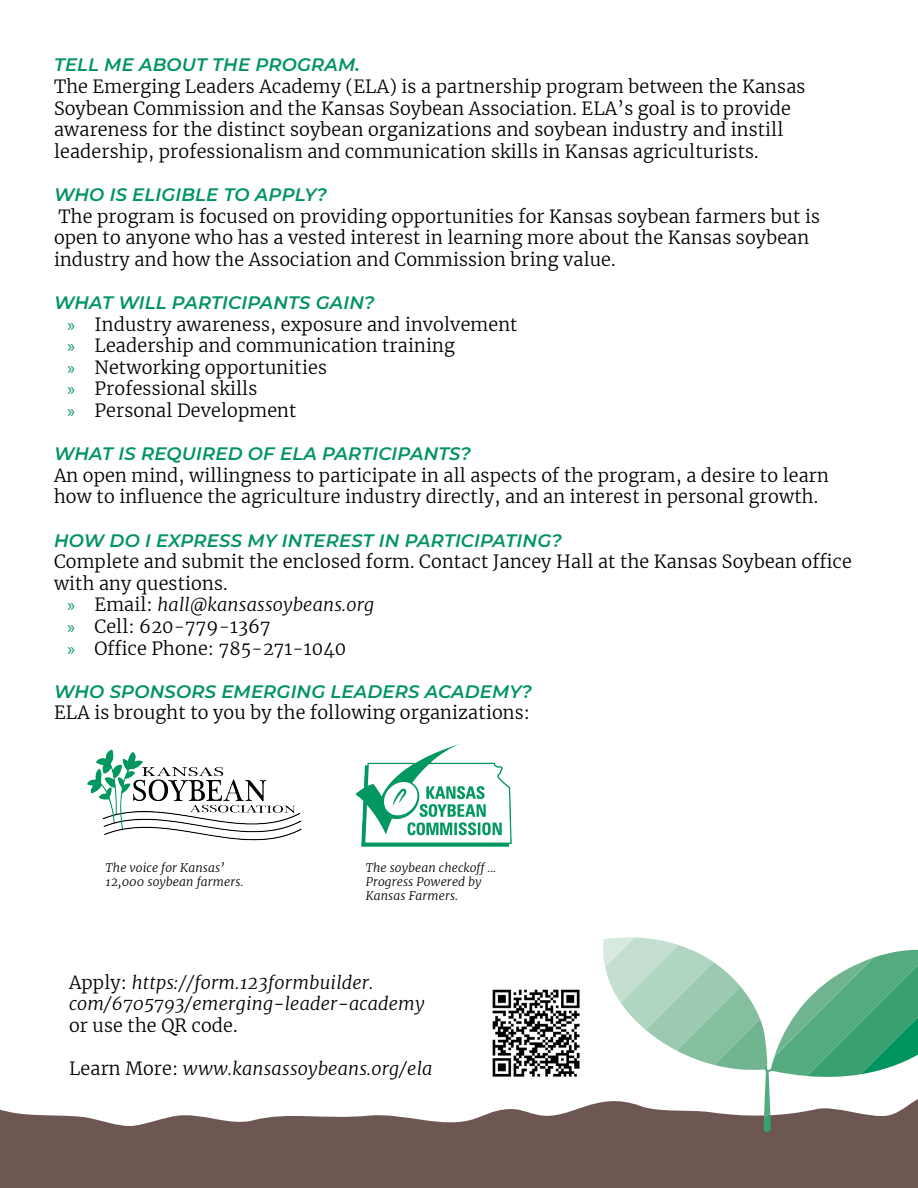
<style>
.page{position:relative;width:918px;height:1188px;background:#fff}
.page>*{position:absolute;margin:0;border:0;box-sizing:border-box;transform-origin:0 0}
.Body{font:300 18px/21.6px "Merriweather";letter-spacing:.01em;color:#000}
.Subtitle_3_for_FAQ{font:italic 600 18px "Montserrat";letter-spacing:.01em;color:#00945e}
.t1{font:italic 300 18px/21.6px "Merriweather";letter-spacing:.01em;color:#000}
.Phase_Description{font:italic 300 12px/14.4px "Merriweather";letter-spacing:.01em;color:#000}
.s1{font-family:"Myriad Pro";font-weight:400;color:#00945e}
.s2{font-family:"Myriad Pro";font-weight:400;font-style:normal;color:#00945e}
.s3{font-style:normal}
</style>
<div class="page">
<svg style="left:1px;top:1102px;width:917px;height:86px;background:#806b68"></svg>
<svg style="left:603px;top:937px;width:315px;height:195px"></svg>
<img style="left:492px;top:989px;width:88px;height:88px">
<img style="left:88px;top:744px;width:424px;height:102px">
<p class="Subtitle_3_for_FAQ" style="left:54px;top:52px;width:308px">TELL ME ABOUT THE PROGRAM.</p>
<p class="Body" style="left:54px;top:75px;width:753px">The Emerging Leaders Academy (ELA) is a partnership program between the Kansas Soybean Commission and the Kansas Soybean Association. ELA’s goal is to provide awareness for the distinct soybean organizations and soybean industry and instill leadership, professionalism and communication skills in Kansas agriculturists.</p>
<p class="Subtitle_3_for_FAQ" style="left:54px;top:182px;width:274px">WHO IS ELIGIBLE TO APPLY?</p>
<p class="Body" style="left:54px;top:205px;width:768px">The program is focused on providing opportunities for Kansas soybean farmers but is open to anyone who has a vested interest in learning more about the Kansas soybean industry and how the Association and Commission bring value.</p>
<p class="Subtitle_3_for_FAQ" style="left:54px;top:290px;width:322px">WHAT WILL PARTICIPANTS GAIN?</p>
<p class="Body" style="left:68px;top:313px;width:452px"><span class="s1">»</span> Industry awareness, exposure and involvement</p>
<p class="Body" style="left:68px;top:334px;width:389px"><span class="s1">»</span> Leadership and communication training</p>
<p class="Body" style="left:68px;top:356px;width:261px"><span class="s1">»</span> Networking opportunities</p>
<p class="Body" style="left:68px;top:378px;width:191px"><span class="s1">»</span> Professional skills</p>
<p class="Body" style="left:68px;top:399px;width:230px"><span class="s1">»</span> Personal Development</p>
<p class="Subtitle_3_for_FAQ" style="left:54px;top:441px;width:418px">WHAT IS REQUIRED OF ELA PARTICIPANTS?</p>
<p class="Body" style="left:54px;top:464px;width:777px">An open mind, willingness to participate in all aspects of the program, a desire to learn how to influence the agriculture industry directly, and an interest in personal growth.</p>
<p class="Subtitle_3_for_FAQ" style="left:54px;top:527px;width:509px">HOW DO I EXPRESS MY INTEREST IN PARTICIPATING?</p>
<p class="Body" style="left:54px;top:550px;width:799px">Complete and submit the enclosed form. Contact Jancey Hall at the Kansas Soybean office with any questions.</p>
<p class="t1" style="left:68px;top:593px;width:308px"><span class="s2">»</span> <span class="s3">Email:</span> hall@kansassoybeans.org</p>
<p class="Body" style="left:68px;top:615px;width:205px"><span class="s1">»</span> Cell: 620-779-1367</p>
<p class="Body" style="left:68px;top:637px;width:280px"><span class="s1">»</span> Office Phone: 785-271-1040</p>
<p class="Subtitle_3_for_FAQ" style="left:54px;top:679px;width:480px">WHO SPONSORS EMERGING LEADERS ACADEMY?</p>
<p class="Body" style="left:54px;top:702px;width:478px">ELA is brought to you by the following organizations:</p>
<p class="Phase_Description" style="left:106px;top:860px;width:139px">The voice for Kansas’<br>12,000 soybean farmers.</p>
<p class="Phase_Description" style="left:366px;top:860px;width:132px">The soybean checkoff ...<br>Progress Powered by<br>Kansas Farmers.</p>
<p class="t1" style="left:69px;top:971px;width:357px"><span class="s3">Apply:</span> https://form.123formbuilder. com/6705793/emerging-leader-academy</p>
<p class="Body" style="left:69px;top:1014px;width:170px">or use the QR code.</p>
<p class="t1" style="left:69px;top:1057px;width:365px"><span class="s3">Learn More:</span> www.kansassoybeans.org/ela</p>
</div>
